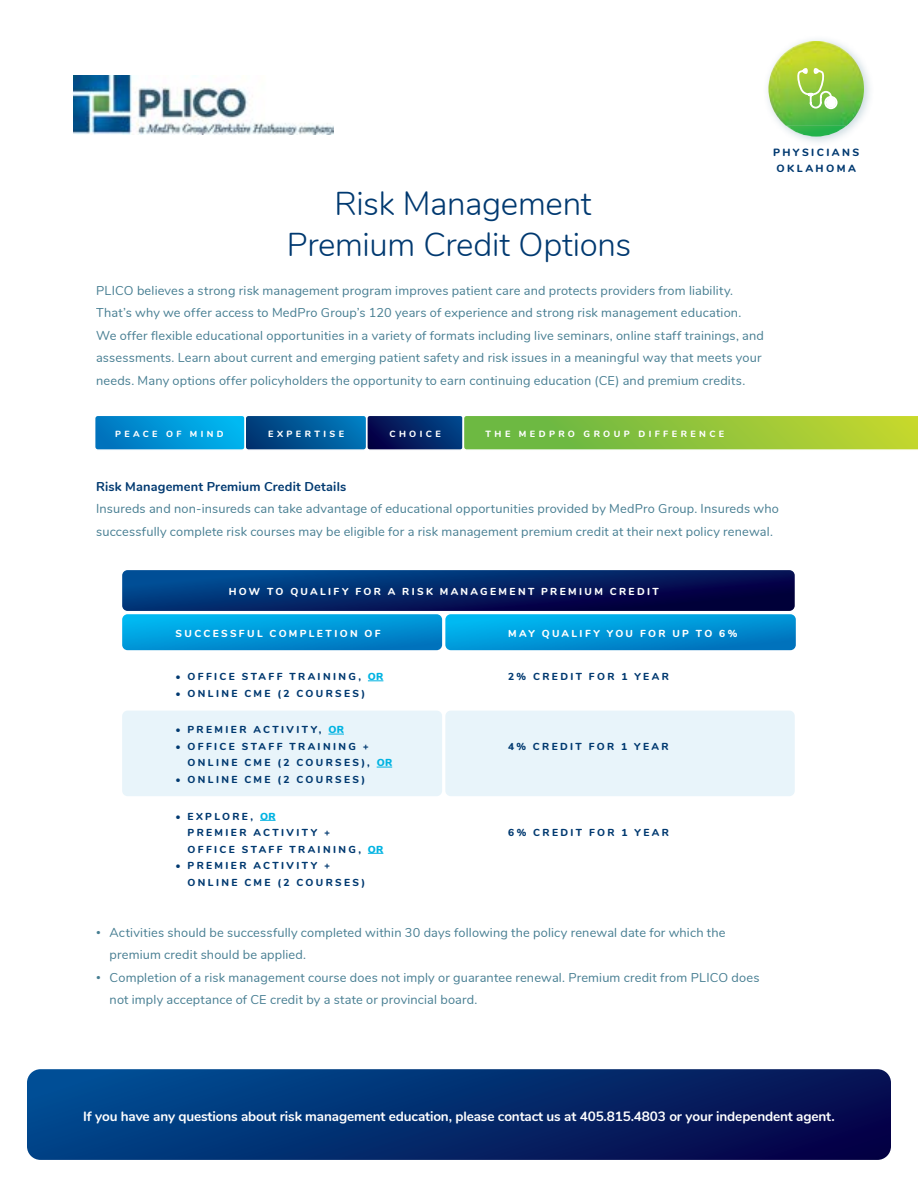
<style>
.page{position:relative;width:918px;height:1188px;background:#fff}
.page>*{position:absolute;margin:0;border:0;box-sizing:border-box;transform-origin:0 0}
.t1{font:300 33px/40.5px "Nunito";letter-spacing:-.01em;color:#003970;text-align:center}
.t2{font:700 13.5px "Nunito";letter-spacing:-.01em;color:#fff}
.t3{font:12.75px/22.5px "Nunito";letter-spacing:.015em;color:#477e92}
.t4{font:700 12.75px "Nunito";letter-spacing:.015em;color:#003970}
.t5{font:800 10.5px/15.8px "Nunito";letter-spacing:.23em;color:#003970;text-align:center}
.t6{font:800 10.2px/16.5px "Nunito";letter-spacing:.235em;color:#003970}
.t7{font:800 10.2px "Nunito";letter-spacing:.23em;color:#fff}
.t8{font:800 9px "Nunito";letter-spacing:.38em;color:#fff}
.t9{font:800 8.85px "Nunito";letter-spacing:.38em;color:#fff}
.s1{font-weight:900;color:#00b3e2}
.s2{font-size:9px}
</style>
<div class="page">
<svg style="left:27px;top:1069px;width:864px;height:91px;background:#032b6d"></svg>
<div style="left:763px;top:35px;width:111px;height:111px;background:#477e92;opacity:.3"></div>
<img style="left:768px;top:41px;width:96px;height:85px">
<img style="left:786px;top:126px;width:60px;height:11px">
<div style="left:95px;top:415px;width:150px;height:35px;background:linear-gradient(to right,#0072bc,#00b9f2);border-radius:3px"></div>
<div style="left:94px;top:415px;width:152px;height:36px;border:2px solid #fff;border-radius:3px"></div>
<div style="left:245px;top:415px;width:122px;height:35px;background:linear-gradient(to right,#003470,#0079bb);border-radius:3px"></div>
<div style="left:244px;top:415px;width:123px;height:36px;border:2px solid #fff;border-radius:3px"></div>
<div style="left:367px;top:415px;width:96px;height:35px;background:linear-gradient(to right,#070145,#004284);border-radius:3px"></div>
<div style="left:366px;top:415px;width:98px;height:36px;border:2px solid #fff;border-radius:3px"></div>
<svg style="left:464px;top:416px;width:454px;height:34px;background:#93c53e"></svg>
<hr style="left:244px;top:415px;width:2px;height:35px;background:#fff">
<hr style="left:366px;top:415px;width:1px;height:35px;background:#fff">
<hr style="left:463px;top:415px;width:1px;height:35px;background:#fff">
<div style="left:445px;top:711px;width:350px;height:85px;background:#e8f4fa;border-radius:5px"></div>
<svg style="left:122px;top:570px;width:674px;height:80px;background:#0d609f"></svg>
<div style="left:122px;top:711px;width:320px;height:85px;background:#e8f4fa;border-radius:5px"></div>
<svg style="left:368px;top:681px;width:15px;height:1px"></svg>
<svg style="left:328px;top:734px;width:16px;height:1px"></svg>
<svg style="left:377px;top:767px;width:15px;height:1px"></svg>
<svg style="left:260px;top:820px;width:16px;height:1px"></svg>
<svg style="left:368px;top:853px;width:15px;height:1px"></svg>
<svg style="left:794px;top:69px;width:44px;height:41px;background:#a2d05e"></svg>
<div style="left:826px;top:97px;width:10px;height:11px;background:#fff;border-radius:50%"></div>
<img style="left:74px;top:75px;width:259px;height:60px">
<h1 class="t1" style="left:287px;top:182px;width:346px">Risk Management<br>Premium Credit Options</h1>
<p class="t3" style="left:96px;top:279px;width:669px">PLICO believes a strong risk management program improves patient care and protects providers from liability.<br>That’s why we offer access to MedPro Group’s 120 years of experience and strong risk management education.<br>We offer flexible educational opportunities in a variety of formats including live seminars, online staff trainings, and assessments. Learn about current and emerging patient safety and risk issues in a meaningful way that meets your needs. Many options offer policyholders the opportunity to earn continuing education (CE) and premium credits.</p>
<p class="t5" style="left:773px;top:144px;width:88px">PHYSICIANS<br>OKLAHOMA</p>
<p class="t9" style="left:115px;top:428px;width:110px">PEACE OF MIND</p>
<p class="t8" style="left:268px;top:428px;width:77px">EXPERTISE</p>
<p class="t8" style="left:389px;top:428px;width:53px">CHOICE</p>
<p class="t8" style="left:486px;top:428px;width:240px">THE MEDPRO GROUP DIFFERENCE</p>
<p class="t4" style="left:96px;top:477px;width:252px">Risk Management Premium Credit Details</p>
<p class="t3" style="left:96px;top:497px;width:684px">Insureds and non-insureds can take advantage of educational opportunities provided by MedPro Group. Insureds who successfully complete risk courses may be eligible for a risk management premium credit at their next policy renewal.</p>
<p class="t7" style="left:229px;top:584px;width:432px">HOW TO QUALIFY FOR A RISK MANAGEMENT PREMIUM CREDIT</p>
<p class="t7" style="left:176px;top:625px;width:206px">SUCCESSFUL COMPLETION OF</p>
<p class="t6" style="left:176px;top:668px;width:209px">• OFFICE STAFF TRAINING, <span class="s1">OR</span></p>
<p class="t6" style="left:176px;top:684px;width:191px">• ONLINE CME (2 COURSES)</p>
<p class="t6" style="left:176px;top:721px;width:170px">• PREMIER ACTIVITY, <span class="s1">OR</span></p>
<p class="t6" style="left:188px;top:737px;width:206px;text-indent:-12px">• OFFICE STAFF TRAINING +<br>ONLINE CME (2 COURSES), <span class="s1">OR</span></p>
<p class="t6" style="left:176px;top:770px;width:191px">• ONLINE CME (2 COURSES)</p>
<p class="t6" style="left:188px;top:807px;width:197px;text-indent:-12px">• EXPLORE, <span class="s1">OR<br></span>PREMIER ACTIVITY +<br>OFFICE STAFF TRAINING, <span class="s1">OR</span></p>
<p class="t6" style="left:188px;top:857px;width:179px;text-indent:-12px">• PREMIER ACTIVITY +<br>ONLINE CME (2 COURSES)</p>
<p class="t7" style="left:508px;top:626px;width:231px">MAY QUALIFY YOU FOR UP TO 6%</p>
<p class="t6" style="left:508px;top:668px;width:162px">2% CREDIT FOR 1 YEAR</p>
<p class="t6" style="left:508px;top:737px;width:162px">4% CREDIT FOR 1 YEAR</p>
<p class="t6" style="left:508px;top:824px;width:162px">6% CREDIT FOR 1 YEAR</p>
<p class="t3" style="left:110px;top:920px;width:618px;text-indent:-14px"><span class="s2">•</span> Activities should be successfully completed within 30 days following the policy renewal date for which the premium credit should be applied.</p>
<p class="t3" style="left:110px;top:965px;width:651px;text-indent:-14px"><span class="s2">•</span> Completion of a risk management course does not imply or guarantee renewal. Premium credit from PLICO does not imply acceptance of CE credit by a state or provincial board.</p>
<p class="t2" style="left:83px;top:1106px;width:753px">If you have any questions about risk management education, please contact us at 405.815.4803 or your independent agent.</p>
</div>
